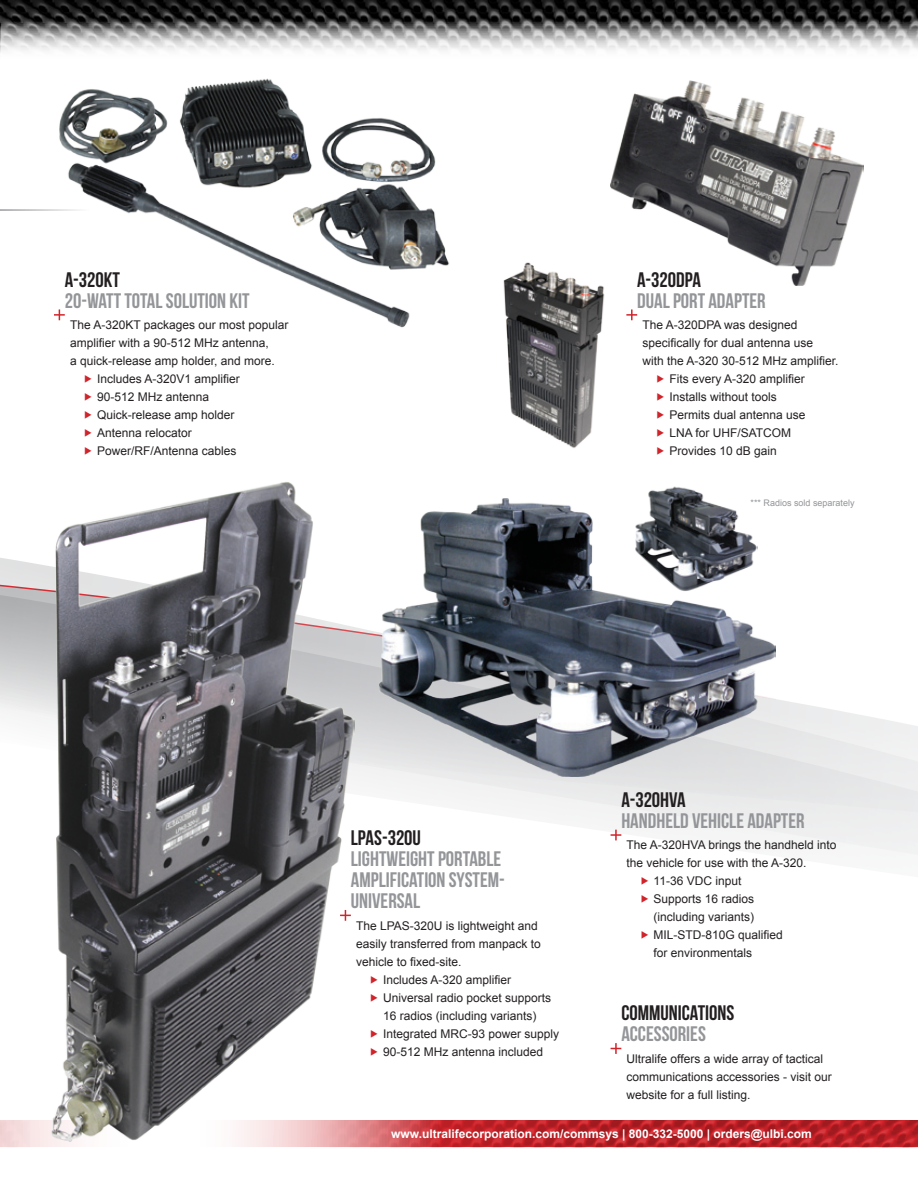
<style>
.page{position:relative;width:918px;height:1188px;background:#fff}
.page>*{position:absolute;margin:0;border:0;box-sizing:border-box;transform-origin:0 0}
.t1{font:21px/21px "Bebas Neue";color:#939598}
.t2{font:21px "Bebas Neue";color:#231f20}
.t3{font:12px/18px "Arial";color:#231f20}
.t4{font:700 12px "Arial";color:#fff}
.t5{font:9px "Arial";color:#939598}
.s1{color:#d1232a}
</style>
<div class="page">
<svg style="left:0;top:558px;width:918px;height:282px"></svg>
<img style="left:238px;top:1120px;width:680px;height:28px">
<svg style="left:29px;top:1141px;width:45px;height:6px"></svg>
<img style="left:0;top:0;width:918px;height:81px">
<svg style="left:626px;top:309px;width:11px;height:11px"></svg>
<svg style="left:611px;top:830px;width:10px;height:10px"></svg>
<svg style="left:611px;top:1043px;width:10px;height:11px"></svg>
<img style="left:648px;top:486px;width:56px;height:13px">
<img style="left:45px;top:48px;width:414px;height:280px">
<img style="left:611px;top:81px;width:253px;height:204px">
<img style="left:503px;top:262px;width:102px;height:186px">
<img style="left:379px;top:499px;width:396px;height:278px">
<img style="left:29px;top:482px;width:325px;height:659px">
<hr style="left:0;top:209px;width:132px;height:2px;background:#939598">
<p class="t2" style="left:65px;top:268px;width:57px">A-320KT</p>
<p class="t1" style="left:65px;top:290px;width:186px">20-WATT TOTAL SOLUTION KIT</p>
<p class="t3" style="left:70px;top:316px;width:220px">The A-320KT packages our most popular amplifier with a 90-512 MHz antenna,<br>a quick-release amp holder, and more.</p>
<p class="t3" style="left:84px;top:370px;width:158px"><span class="s1">▶</span> Includes A-320V1 amplifier</p>
<p class="t3" style="left:84px;top:388px;width:127px"><span class="s1">▶</span> 90-512 MHz antenna</p>
<p class="t3" style="left:84px;top:406px;width:152px"><span class="s1">▶</span> Quick-release amp holder</p>
<p class="t3" style="left:84px;top:424px;width:110px"><span class="s1">▶</span> Antenna relocator</p>
<p class="t3" style="left:84px;top:442px;width:154px"><span class="s1">▶</span> Power/RF/Antenna cables</p>
<p class="t2" style="left:637px;top:268px;width:65px">A-320DPA</p>
<p class="t1" style="left:637px;top:290px;width:130px">DUAL PORT ADAPTER</p>
<p class="t3" style="left:642px;top:316px;width:198px">The A-320DPA was designed specifically for dual antenna use<br>with the A-320 30-512 MHz amplifier.</p>
<p class="t3" style="left:656px;top:370px;width:150px"><span class="s1">▶</span> Fits every A-320 amplifier</p>
<p class="t3" style="left:656px;top:388px;width:122px"><span class="s1">▶</span> Installs without tools</p>
<p class="t3" style="left:656px;top:406px;width:151px"><span class="s1">▶</span> Permits dual antenna use</p>
<p class="t3" style="left:656px;top:424px;width:137px"><span class="s1">▶</span> LNA for UHF/SATCOM</p>
<p class="t3" style="left:656px;top:442px;width:122px"><span class="s1">▶</span> Provides 10 dB gain</p>
<p class="t5" style="left:751px;top:496px;width:106px">*** Radios sold separately</p>
<p class="t2" style="left:351px;top:826px;width:72px">LPAS-320U</p>
<p class="t1" style="left:351px;top:848px;width:155px">LIGHTWEIGHT PORTABLE<br>AMPLIFICATION SYSTEM-</p>
<p class="t1" style="left:351px;top:890px;width:71px">UNIVERSAL</p>
<p class="t3" style="left:356px;top:916px;width:186px">The LPAS-320U is lightweight and easily transferred from manpack to vehicle to fixed-site.</p>
<p class="t3" style="left:370px;top:970px;width:143px"><span class="s1">▶</span> Includes A-320 amplifier</p>
<p class="t3" style="left:370px;top:988px;width:183px;text-align:center"><span class="s1">▶</span> Universal radio pocket supports<br>16 radios (including variants)</p>
<p class="t3" style="left:370px;top:1024px;width:191px"><span class="s1">▶</span> Integrated MRC-93 power supply</p>
<p class="t3" style="left:370px;top:1042px;width:175px"><span class="s1">▶</span> 90-512 MHz antenna included</p>
<p class="t2" style="left:621px;top:788px;width:66px">A-320HVA</p>
<p class="t1" style="left:621px;top:810px;width:185px">HANDHELD VEHICLE ADAPTER</p>
<p class="t3" style="left:627px;top:836px;width:211px">The A-320HVA brings the handheld into the vehicle for use with the A-320.</p>
<p class="t3" style="left:640px;top:872px;width:103px"><span class="s1">▶</span> 11-36 VDC input</p>
<p class="t3" style="left:640px;top:890px;width:116px;text-align:right"><span class="s1">▶</span> Supports 16 radios (including variants)</p>
<p class="t3" style="left:654px;top:926px;width:131px;text-indent:-14px"><span class="s1">▶</span> MIL-STD-810G qualified for environmentals</p>
<p class="t2" style="left:621px;top:1002px;width:114px">COMMUNICATIONS</p>
<p class="t1" style="left:621px;top:1023px;width:86px">ACCESSORIES</p>
<p class="t3" style="left:627px;top:1050px;width:207px">Ultralife offers a wide array of tactical communications accessories - visit our website for a full listing.</p>
<p class="t4" style="left:391px;top:1126px;width:422px">www.ultralifecorporation.com/commsys | 800-332-5000 | orders@ulbi.com</p>
</div>
